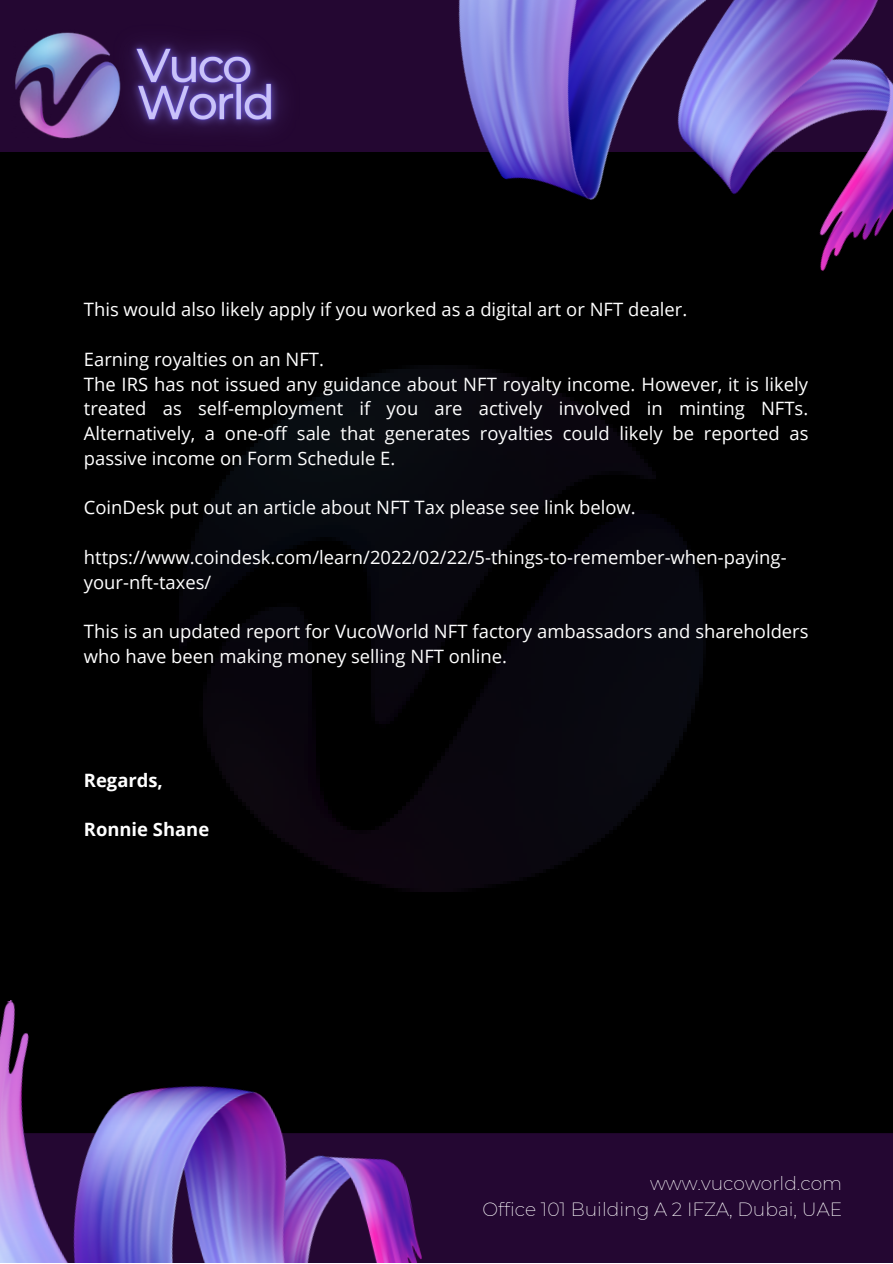
<style>
.page{position:relative;width:893px;height:1264px;background:#fff}
.page>*{position:absolute;margin:0;border:0;box-sizing:border-box;transform-origin:0 0}
.t1{font:200 18.75px/25.8px "Montserrat";color:#fff;text-align:right}
.t2{font:18.45px/24.8px "Open Sans";color:#fff}
.t3{font:700 18.45px "Open Sans";color:#fff}
</style>
<div class="page">
<div style="left:0;top:0;width:892px;height:1262px;background:#000"></div>
<div style="left:0;top:0;width:892px;height:152px;background:#240732"></div>
<img style="left:458px;top:0;width:434px;height:271px">
<div style="left:455px;top:1133px;width:437px;height:129px;background:#240732"></div>
<img style="left:0;top:1000px;width:455px;height:262px">
<img style="left:15px;top:32px;width:70px;height:107px">
<img style="left:179px;top:365px;width:527px;height:527px">
<img style="left:85px;top:35px;width:198px;height:101px">
<p class="t2" style="left:84px;top:297px;width:605px">This would also likely apply if you worked as a digital art or NFT dealer.</p>
<p class="t2" style="left:84px;top:346px;width:726px">Earning royalties on an NFT.<br>The IRS has not issued any guidance about NFT royalty income. However, it is likely treated as self-employment if you are actively involved in minting NFTs.<br>Alternatively, a one-off sale that generates royalties could likely be reported as passive income on Form Schedule E.</p>
<p class="t2" style="left:84px;top:495px;width:553px">CoinDesk put out an article about NFT Tax please see link below.</p>
<p class="t2" style="left:84px;top:544px;width:704px">https://www.coindesk.com/learn/2022/02/22/5-things-to-remember-when-paying&shy;your-nft-taxes/</p>
<p class="t2" style="left:84px;top:618px;width:726px">This is an updated report for VucoWorld NFT factory ambassadors and shareholders who have been making money selling NFT online.</p>
<p class="t3" style="left:84px;top:766px;width:81px">Regards,</p>
<p class="t3" style="left:84px;top:816px;width:127px">Ronnie Shane</p>
<p class="t1" style="left:482px;top:1170px;width:361px">www.vucoworld.com<br>Office 101 Building A 2 IFZA, Dubai, UAE</p>
</div>
